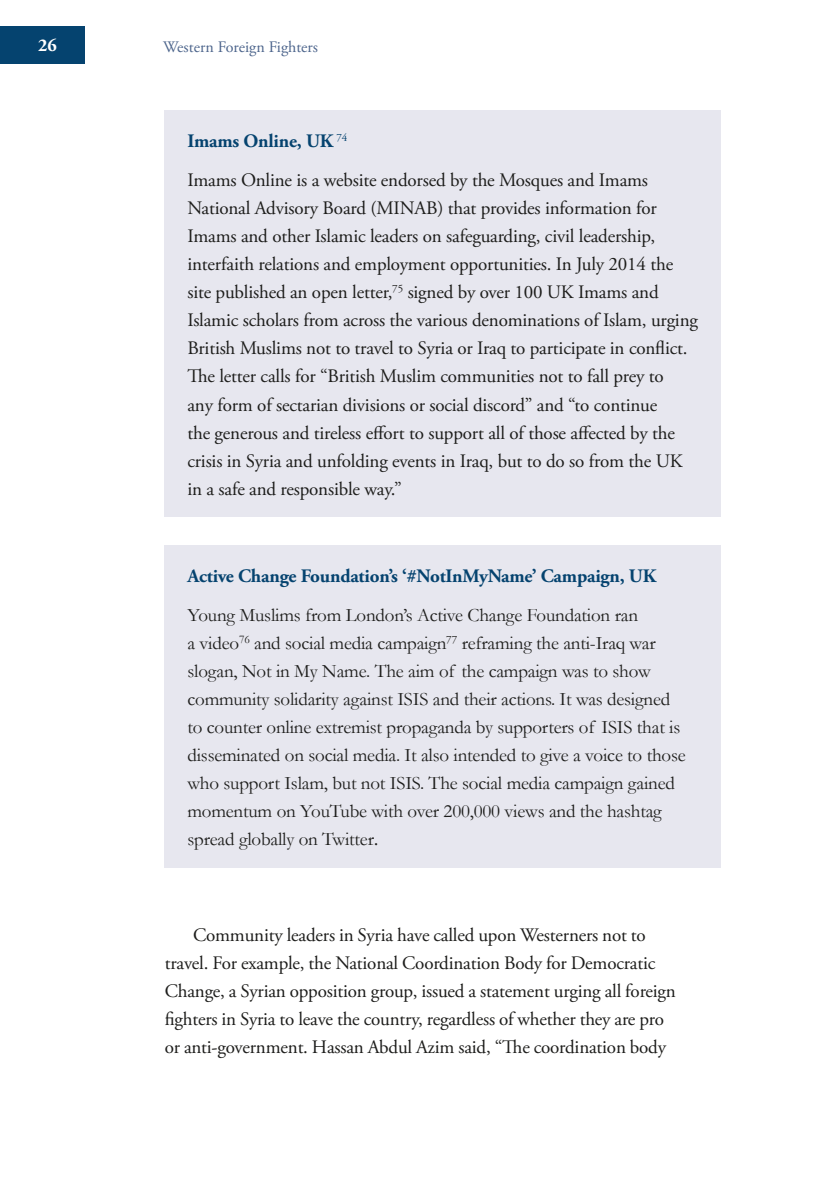
<style>
.page{position:relative;width:840px;height:1191px;background:#fff}
.page>*{position:absolute;margin:0;border:0;box-sizing:border-box;transform-origin:0 0}
.t1{font:19px/28px "Adobe Garamond Pro";letter-spacing:-.01em;color:#1d1d1b}
.t2{font:19px/28px "Garamond";letter-spacing:-.01em;color:#1d1d1b}
.t3{font:700 19px "Adobe Garamond Pro";letter-spacing:-.01em;color:#05436f}
.t4{font:700 18px "Adobe Garamond Pro";color:#fff}
.t5{font:16px "Adobe Garamond Pro";color:#4d658c}
.s1{font-weight:700;color:#05436f}
.s2{font-family:"Adobe Garamond Pro"}
</style>
<div class="page">
<div style="left:0;top:27px;width:84px;height:37px;background:#05436f"></div>
<div style="left:165px;top:111px;width:555px;height:406px;background:#e7e7ef"></div>
<div style="left:165px;top:545px;width:555px;height:323px;background:#e7e7ef"></div>
<p class="t4" style="left:38px;top:35px;width:20px">26</p>
<p class="t5" style="left:163px;top:38px;width:156px">Western Foreign Fighters</p>
<p class="t1" style="left:187px;top:122px;width:462px;line-height:39.4px"><span class="s1">Imams Online, UK</span> <sup>74<br></sup>Imams Online is a website endorsed by the Mosques and Imams</p>
<p class="t1" style="left:187px;top:195px;width:512px">National Advisory Board (MINAB) that provides information for Imams and other Islamic leaders on safeguarding, civil leadership, interfaith relations and employment opportunities. In July 2014 the site published an open letter,<sup>75</sup> signed by over 100 UK Imams and Islamic scholars from across the various denominations of Islam, urging British Muslims not to travel to Syria or Iraq to participate in conflict.<br>The letter calls for “British Muslim communities not to fall prey to<br>any form of sectarian divisions or social discord” and “to continue<br>the generous and tireless effort to support all of those affected by the crisis in Syria and unfolding events in Iraq, but to do so from the UK in a safe and responsible way.”</p>
<p class="t3" style="left:187px;top:565px;width:470px">Active Change Foundation’s ‘#NotInMyName’ Campaign, UK</p>
<p class="t2" style="left:187px;top:601px;width:499px">Young Muslims from London’s Active Change Foundation ran<br>a video<sup>76</sup> and social media campaign<sup>77</sup> reframing the anti-Iraq war slogan, Not in My Name. The aim of the campaign was to show community solidarity against ISIS and their actions. It was designed to counter online extremist propaganda by supporters of ISIS that is disseminated on social media. It also intended to give a voice to those who support Islam, but not ISIS. The social media campaign gained momentum on YouTube with over 200,000 views and the hashtag spread globally on Twitter<span class="s2">.</span></p>
<p class="t1" style="left:165px;top:921px;width:512px;text-indent:28px">Community leaders in Syria have called upon Westerners not to travel. For example, the National Coordination Body for Democratic Change, a Syrian opposition group, issued a statement urging all foreign fighters in Syria to leave the country, regardless of whether they are pro or anti-government. Hassan Abdul Azim said, “The coordination body</p>
</div>
